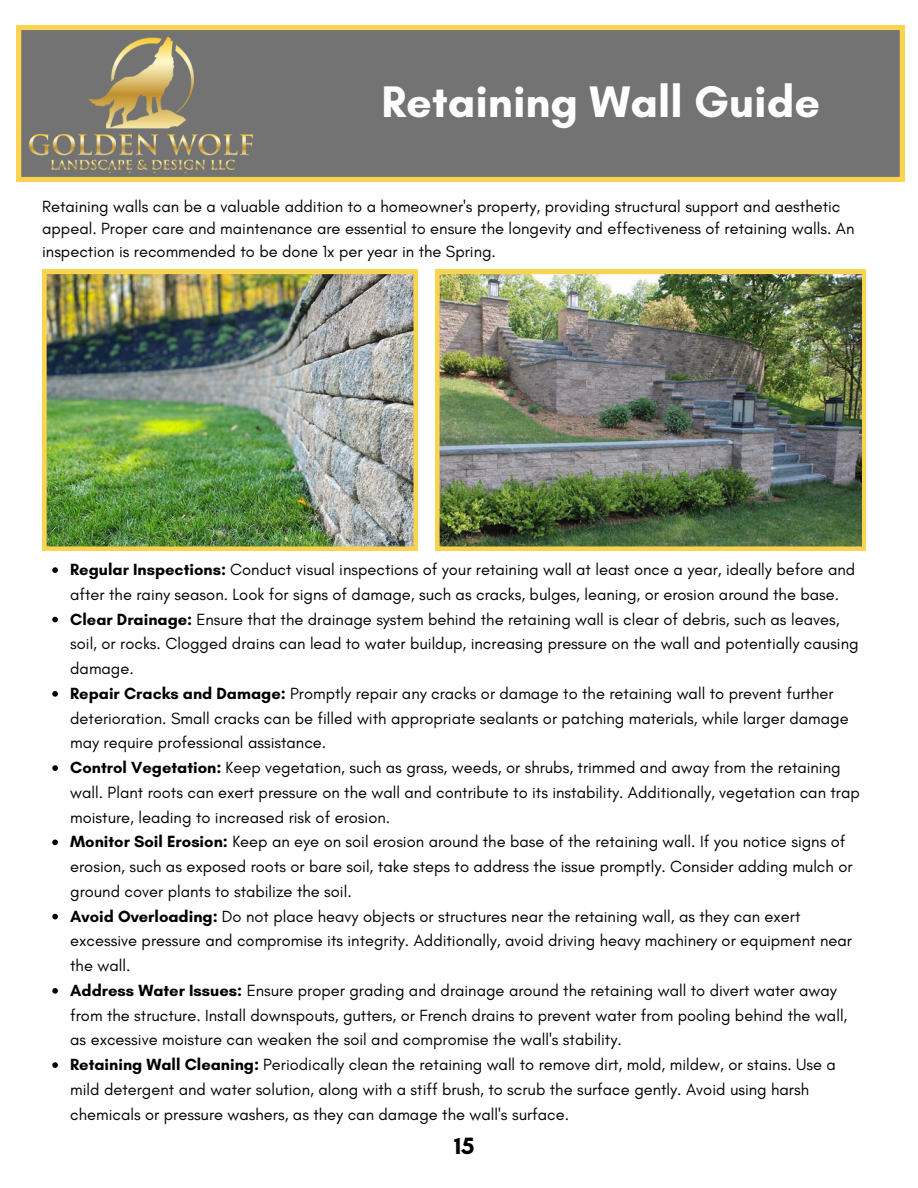
<style>
.page{position:relative;width:918px;height:1188px;background:#fff}
.page>*{position:absolute;margin:0;border:0;box-sizing:border-box;transform-origin:0 0}
.t1{font:700 45px "Glacial Indifference";color:#fff}
.t2{font:700 24px "Glacial Indifference";color:#000}
.t3{font:16.5px/24.8px "Glacial Indifference";color:#000}
.s1{font-weight:700}
</style>
<div class="page">
<svg style="left:17px;top:26px;width:887px;height:155px;background:#7d7a70"></svg>
<img style="left:28px;top:32px;width:229px;height:140px">
<img style="left:42px;top:270px;width:376px;height:281px">
<img style="left:435px;top:270px;width:431px;height:281px">
<svg style="left:52px;top:567px;width:6px;height:6px"></svg>
<svg style="left:52px;top:617px;width:6px;height:5px"></svg>
<svg style="left:52px;top:691px;width:6px;height:6px"></svg>
<svg style="left:52px;top:765px;width:6px;height:6px"></svg>
<svg style="left:52px;top:840px;width:6px;height:5px"></svg>
<svg style="left:52px;top:914px;width:6px;height:5px"></svg>
<svg style="left:52px;top:988px;width:6px;height:6px"></svg>
<svg style="left:52px;top:1062px;width:6px;height:6px"></svg>
<h1 class="t1" style="left:382px;top:74px;width:440px">Retaining Wall Guide</h1>
<p class="t3" style="left:42px;top:195px;width:814px;line-height:22.5px">Retaining walls can be a valuable addition to a homeowner's property, providing structural support and aesthetic appeal. Proper care and maintenance are essential to ensure the longevity and effectiveness of retaining walls. An inspection is recommended to be done 1x per year in the Spring.</p>
<p class="t3" style="left:70px;top:557px;width:791px"><span class="s1">Regular Inspections:</span> Conduct visual inspections of your retaining wall at least once a year, ideally before and after the rainy season. Look for signs of damage, such as cracks, bulges, leaning, or erosion around the base.<br><span class="s1">Clear Drainage:</span> Ensure that the drainage system behind the retaining wall is clear of debris, such as leaves, soil, or rocks. Clogged drains can lead to water buildup, increasing pressure on the wall and potentially causing damage.<br><span class="s1">Repair Cracks and Damage:</span> Promptly repair any cracks or damage to the retaining wall to prevent further deterioration. Small cracks can be filled with appropriate sealants or patching materials, while larger damage may require professional assistance.<br><span class="s1">Control Vegetation:</span> Keep vegetation, such as grass, weeds, or shrubs, trimmed and away from the retaining wall. Plant roots can exert pressure on the wall and contribute to its instability. Additionally, vegetation can trap moisture, leading to increased risk of erosion.<br><span class="s1">Monitor Soil Erosion:</span> Keep an eye on soil erosion around the base of the retaining wall. If you notice signs of erosion, such as exposed roots or bare soil, take steps to address the issue promptly. Consider adding mulch or ground cover plants to stabilize the soil.<br><span class="s1">Avoid Overloading:</span> Do not place heavy objects or structures near the retaining wall, as they can exert excessive pressure and compromise its integrity. Additionally, avoid driving heavy machinery or equipment near the wall.<br><span class="s1">Address Water Issues:</span> Ensure proper grading and drainage around the retaining wall to divert water away from the structure. Install downspouts, gutters, or French drains to prevent water from pooling behind the wall, as excessive moisture can weaken the soil and compromise the wall's stability.<br><span class="s1">Retaining Wall Cleaning:</span> Periodically clean the retaining wall to remove dirt, mold, mildew, or stains. Use a mild detergent and water solution, along with a stiff brush, to scrub the surface gently. Avoid using harsh chemicals or pressure washers, as they can damage the wall's surface.</p>
<h2 class="t2" style="left:454px;top:1131px;width:22px">15</h2>
</div>
